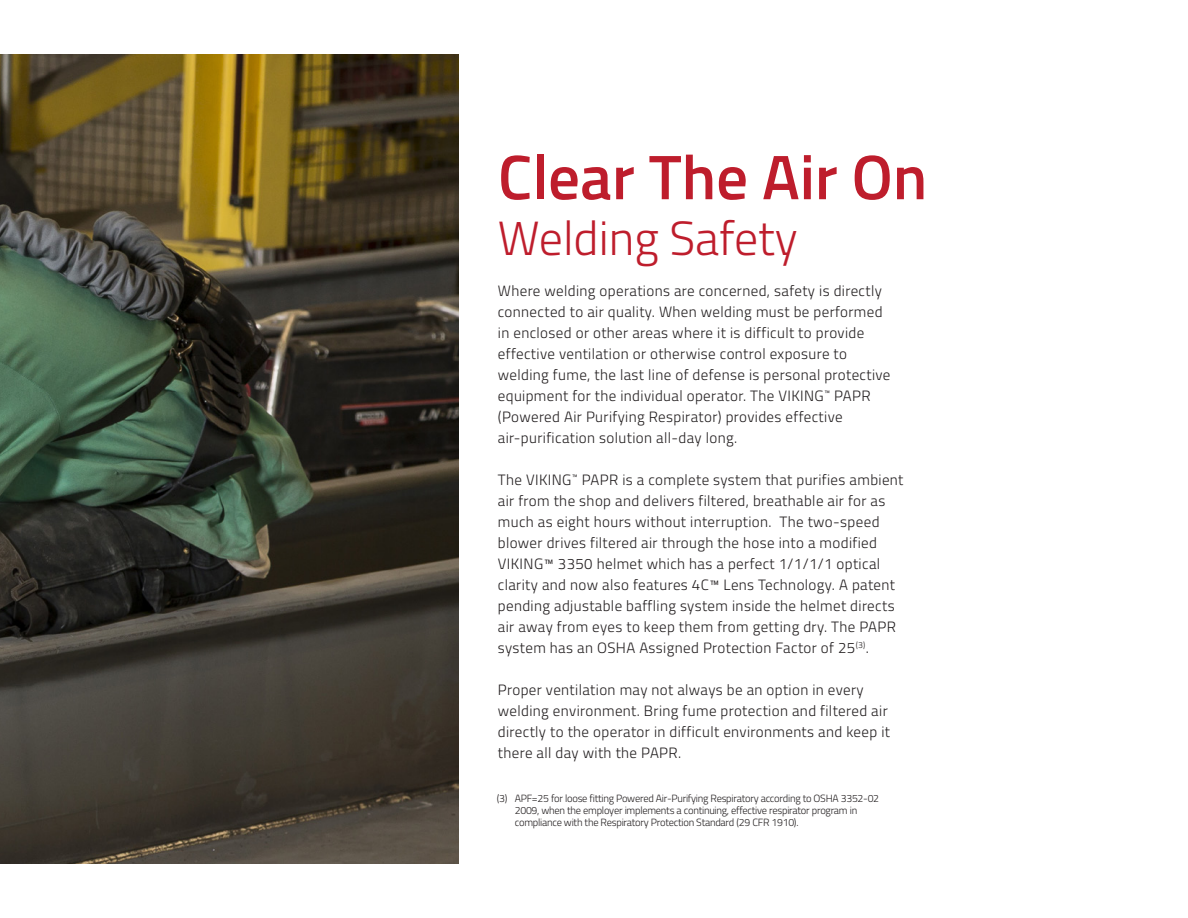
<style>
.page{position:relative;width:1188px;height:918px;background:#fff}
.page>*{position:absolute;margin:0;border:0;box-sizing:border-box;transform-origin:0 0}
.t1{font:600 63px "Titillium";color:#be1d2c}
.t2{font:300 48px "Titillium";color:#be1d2c}
.t3{font:300 15px/21px "Titillium";letter-spacing:.025em;color:#231f20}
.t4{font:300 10.5px/12px "Titillium";letter-spacing:-.025em;color:#231f20}
</style>
<div class="page">
<img style="left:0;top:54px;width:459px;height:810px">
<h1 class="t1" style="left:498px;top:130px;width:431px">Clear The Air On</h1>
<h2 class="t2" style="left:498px;top:203px;width:302px">Welding Safety</h2>
<p class="t3" style="left:498px;top:280px;width:394px">Where welding operations are concerned, safety is directly connected to air quality. When welding must be performed in enclosed or other areas where it is difficult to provide effective ventilation or otherwise control exposure to welding fume, the last line of defense is personal protective equipment for the individual operator. The VIKING<sup>™</sup> PAPR (Powered Air Purifying Respirator) provides effective air-purification solution all-day long.</p>
<p class="t3" style="left:498px;top:469px;width:407px">The VIKING<sup>™</sup> PAPR is a complete system that purifies ambient air from the shop and delivers filtered, breathable air for as much as eight hours without interruption. The two-speed blower drives filtered air through the hose into a modified VIKING™ 3350 helmet which has a perfect 1/1/1/1 optical clarity and now also features 4C™ Lens Technology. A patent pending adjustable baffling system inside the helmet directs air away from eyes to keep them from getting dry. The PAPR system has an OSHA Assigned Protection Factor of 25<sup>(3)</sup>.</p>
<p class="t3" style="left:498px;top:679px;width:394px">Proper ventilation may not always be an option in every welding environment. Bring fume protection and filtered air directly to the operator in difficult environments and keep it there all day with the PAPR.</p>
<p class="t4" style="left:515px;top:791px;width:366px;text-indent:-18px">(3) APF=25 for loose fitting Powered Air-Purifying Respiratory according to OSHA 3352-02<br>2009, when the employer implements a continuing, effective respirator program in compliance with the Respiratory Protection Standard (29 CFR 1910).</p>
</div>
